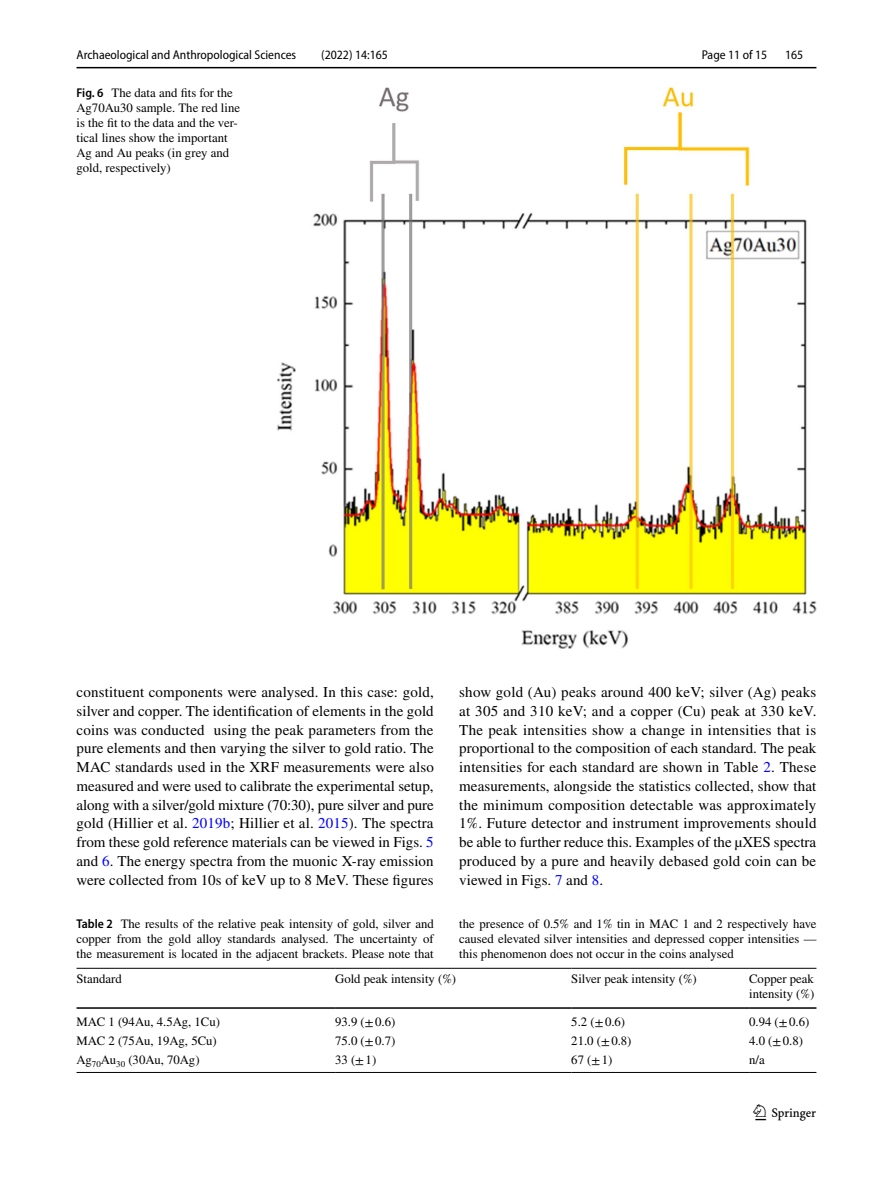
<style>
.page{position:relative;width:893px;height:1187px;background:#fff}
.page>*{position:absolute;margin:0;border:0;box-sizing:border-box;transform-origin:0 0}
.t1{font:22.5px "Springnew Regular 3";color:#000}
.t2{font:15px/18.8px "STIX";letter-spacing:.005em;color:#000;text-align:justify}
.t3{font:12.75px/15px "STIX";color:#000;text-align:justify}
.t4{font:semi-condensed 12.75px "Myriad Pro";color:#000}
.s1{font-family:"Myriad Pro";font-weight:600;font-stretch:semi-condensed}
.s2{color:#00f}
</style>
<div class="page">
<hr style="left:77px;top:67px;width:739px;height:1px;background:#000">
<hr style="left:77px;top:967px;width:258px;height:1px;background:#000">
<hr style="left:77px;top:1007px;width:258px;height:1px;background:#000">
<hr style="left:335px;top:967px;width:236px;height:1px;background:#000">
<hr style="left:335px;top:1007px;width:236px;height:1px;background:#000">
<hr style="left:571px;top:967px;width:178px;height:1px;background:#000">
<hr style="left:571px;top:1007px;width:178px;height:1px;background:#000">
<hr style="left:749px;top:967px;width:67px;height:1px;background:#000">
<hr style="left:749px;top:1007px;width:67px;height:1px;background:#000">
<hr style="left:77px;top:1071px;width:258px;height:1px;background:#000">
<hr style="left:335px;top:1071px;width:236px;height:1px;background:#000">
<hr style="left:571px;top:1071px;width:178px;height:1px;background:#000">
<hr style="left:749px;top:1071px;width:67px;height:1px;background:#000">
<img style="left:277px;top:87px;width:539px;height:561px">
<p class="t4" style="left:77px;top:48px;width:221px">Archaeological and Anthropological Sciences</p>
<p class="t4" style="left:321px;top:48px;width:68px">(2022) 14:165</p>
<p class="t3" style="left:77px;top:86px;width:165px;text-align:left"><span class="s1">Fig. 6</span> The data and fits for the<br>Ag70Au30 sample. The red line is the fit to the data and the ver&shy;tical lines show the important<br>Ag and Au peaks (in grey and gold, respectively)</p>
<p class="t4" style="left:702px;top:48px;width:67px">Page 11 of 15</p>
<p class="t4" style="left:785px;top:48px;width:20px">165</p>
<p class="t2" style="left:77px;top:683px;width:359px">constituent components were analysed. In this case: gold, silver and copper. The identification of elements in the gold coins was conducted using the peak parameters from the pure elements and then varying the silver to gold ratio. The MAC standards used in the XRF measurements were also measured and were used to calibrate the experimental setup, along with a silver/gold mixture (70:30), pure silver and pure gold (Hillier et al. <span class="s2">2019b</span>; Hillier et al. <span class="s2">2015</span>). The spectra from these gold reference materials can be viewed in Figs. <span class="s2">5 </span>and <span class="s2">6</span>. The energy spectra from the muonic X-ray emission were collected from 10s of keV up to 8 MeV. These figures</p>
<p class="t2" style="left:459px;top:683px;width:359px">show gold (Au) peaks around 400 keV; silver (Ag) peaks at 305 and 310 keV; and a copper (Cu) peak at 330 keV.<br>The peak intensities show a change in intensities that is proportional to the composition of each standard. The peak intensities for each standard are shown in Table <span class="s2">2</span>. These measurements, alongside the statistics collected, show that the minimum composition detectable was approximately 1%. Future detector and instrument improvements should be able to further reduce this. Examples of the µXES spectra produced by a pure and heavily debased gold coin can be viewed in Figs. <span class="s2">7</span> and <span class="s2">8</span>.</p>
<p class="t3" style="left:77px;top:916px;width:359px"><span class="s1">Table 2</span> The results of the relative peak intensity of gold, silver and copper from the gold alloy standards analysed. The uncertainty of the measurement is located in the adjacent brackets. Please note that</p>
<p class="t3" style="left:459px;top:916px;width:359px">the presence of 0.5% and 1% tin in MAC 1 and 2 respectively have caused elevated silver intensities and depressed copper intensities — this phenomenon does not occur in the coins analysed</p>
<p class="t3" style="left:77px;top:972px;width:47px">Standard</p>
<p class="t3" style="left:335px;top:972px;width:123px">Gold peak intensity (%)</p>
<p class="t3" style="left:571px;top:972px;width:127px">Silver peak intensity (%)</p>
<p class="t3" style="left:749px;top:972px;width:67px">Copper peak intensity (%)</p>
<p class="t3" style="left:77px;top:1015px;width:145px">MAC 1 (94Au, 4.5Ag, 1Cu)</p>
<p class="t3" style="left:335px;top:1015px;width:62px">93.9 (±0.6)</p>
<p class="t3" style="left:571px;top:1015px;width:55px">5.2 (±0.6)</p>
<p class="t3" style="left:749px;top:1015px;width:62px">0.94 (±0.6)</p>
<p class="t3" style="left:77px;top:1034px;width:142px">MAC 2 (75Au, 19Ag, 5Cu)</p>
<p class="t3" style="left:335px;top:1034px;width:62px">75.0 (±0.7)</p>
<p class="t3" style="left:571px;top:1034px;width:62px">21.0 (±0.8)</p>
<p class="t3" style="left:749px;top:1034px;width:55px">4.0 (±0.8)</p>
<p class="t3" style="left:77px;top:1052px;width:125px">Ag<sub>70</sub>Au<sub>30</sub> (30Au, 70Ag)</p>
<p class="t3" style="left:335px;top:1052px;width:43px">33 (±1)</p>
<p class="t3" style="left:571px;top:1052px;width:43px">67 (±1)</p>
<p class="t3" style="left:749px;top:1052px;width:17px">n/a</p>
<h1 class="t1" style="left:755px;top:1104px;width:62px">1 3</h1>
</div>
